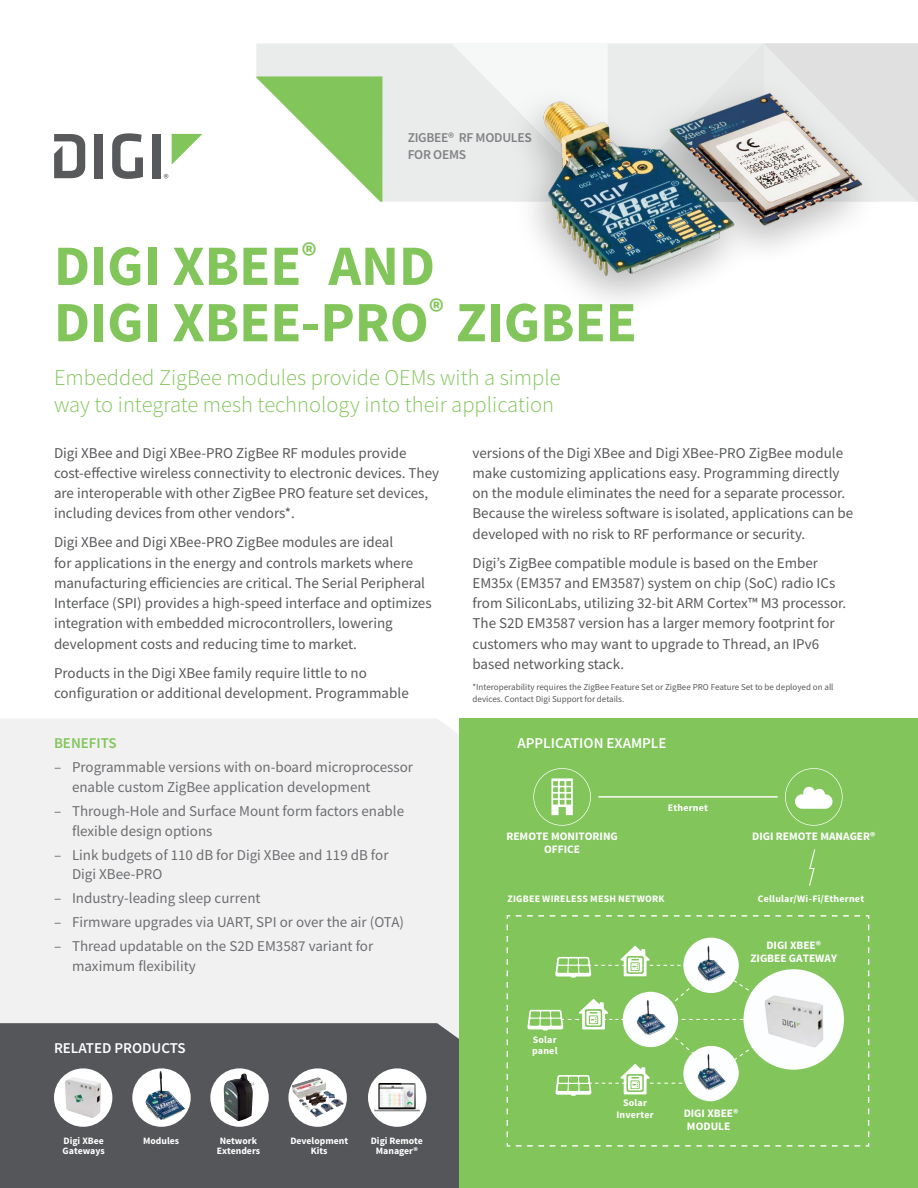
<style>
.page{position:relative;width:918px;height:1188px;background:#fff}
.page>*{position:absolute;margin:0;border:0;box-sizing:border-box;transform-origin:0 0}
.t1{font:700 57px/56.4px "Source Sans Pro";color:#82c55b}
.t2{font:300 22.5px/27px "Source Sans Pro";color:#82c55b}
.t3{font:15px/20.2px "Source Sans Pro";color:#58595b}
.t4{font:15px/19.5px "Source Sans Pro";color:#6d6e71}
.t5{font:600 15px "Source Sans Pro";color:#fff}
.t6{font:600 15px "Source Sans Pro";color:#82c55b}
.t7{font:600 13.5px/16.5px "Source Sans Pro";letter-spacing:-.02em;color:#808285}
.t8{font:700 11.4px/12.8px "Source Sans Pro";color:#fff;text-align:center}
.t9{font:700 10.05px/11.4px "Source Sans Pro";letter-spacing:.02em;color:#fff;text-align:center}
.t10{font:700 9.75px/10.5px "Source Sans Pro";color:#fff;text-align:center}
.t11{font:9px/12px "Source Sans Pro";color:#58595b}
</style>
<div class="page">
<div style="left:95px;top:134px;width:8px;height:44px;background:#58595b"></div>
<svg style="left:112px;top:133px;width:31px;height:46px"></svg>
<div style="left:152px;top:134px;width:9px;height:44px;background:#58595b"></div>
<svg style="left:172px;top:134px;width:30px;height:30px"></svg>
<svg style="left:54px;top:134px;width:31px;height:44px"></svg>
<svg style="left:164px;top:174px;width:4px;height:4px"></svg>
<div style="left:459px;top:718px;width:459px;height:470px;background:#82c55b"></div>
<div style="left:0;top:719px;width:459px;height:304px;background:#f1f1f2"></div>
<div style="left:0;top:1023px;width:459px;height:165px;background:#54565a"></div>
<div style="left:256px;top:44px;width:195px;height:158px;background:#eaebeb"></div>
<svg style="left:256px;top:76px;width:126px;height:126px"></svg>
<svg style="left:451px;top:43px;width:467px;height:159px;background:#e7e8e8"></svg>
<img style="left:491px;top:54px;width:387px;height:248px">
<div style="left:54px;top:1068px;width:58px;height:59px;background:#fff;border-radius:50%"></div>
<img style="left:65px;top:1077px;width:36px;height:41px">
<div style="left:210px;top:1068px;width:59px;height:59px;background:#fff;border-radius:50%"></div>
<img style="left:224px;top:1073px;width:30px;height:49px">
<div style="left:132px;top:1068px;width:59px;height:59px;background:#fff;border-radius:50%"></div>
<img style="left:145px;top:1071px;width:40px;height:49px">
<svg style="left:288px;top:1068px;width:59px;height:59px"></svg>
<img style="left:292px;top:1077px;width:43px;height:29px">
<svg style="left:809px;top:849px;width:6px;height:37px"></svg>
<hr style="left:599px;top:796px;width:178px;height:2px;background:#fff">
<svg style="left:785px;top:768px;width:58px;height:58px"></svg>
<svg style="left:533px;top:768px;width:58px;height:58px"></svg>
<svg style="left:506px;top:915px;width:364px;height:232px"></svg>
<img style="left:753px;top:986px;width:81px;height:70px">
<div style="left:368px;top:1068px;width:58px;height:59px;background:#fff;border-radius:50%"></div>
<svg style="left:372px;top:1081px;width:54px;height:39px"></svg>
<img style="left:375px;top:1084px;width:45px;height:27px">
<p class="t7" style="left:408px;top:129px;width:126px">ZIGBEE® RF MODULES<br>FOR OEMS</p>
<h1 class="t1" style="left:54px;top:240px;width:584px">DIGI XBEE<sup>®</sup> AND<br>DIGI XBEE-PRO<sup>®</sup> ZIGBEE</h1>
<h2 class="t2" style="left:54px;top:364px;width:508px">Embedded ZigBee modules provide OEMs with a simple way to integrate mesh technology into their application</h2>
<p class="t3" style="left:54px;top:442px;width:387px">Digi XBee and Digi XBee-PRO ZigBee RF modules provide cost-effective wireless connectivity to electronic devices. They are interoperable with other ZigBee PRO feature set devices, including devices from other vendors*.</p>
<p class="t3" style="left:54px;top:532px;width:379px">Digi XBee and Digi XBee-PRO ZigBee modules are ideal<br>for applications in the energy and controls markets where manufacturing efficiencies are critical. The Serial Peripheral Interface (SPI) provides a high-speed interface and optimizes integration with embedded microcontrollers, lowering development costs and reducing time to market.</p>
<p class="t3" style="left:54px;top:663px;width:356px">Products in the Digi XBee family require little to no configuration or additional development. Programmable</p>
<p class="t3" style="left:472px;top:442px;width:382px">versions of the Digi XBee and Digi XBee-PRO ZigBee module make customizing applications easy. Programming directly on the module eliminates the need for a separate processor.<br>Because the wireless software is isolated, applications can be developed with no risk to RF performance or security.</p>
<p class="t3" style="left:472px;top:553px;width:375px">Digi’s ZigBee compatible module is based on the Ember EM35x (EM357 and EM3587) system on chip (SoC) radio ICs from SiliconLabs, utilizing 32-bit ARM Cortex™ M3 processor.<br>The S2D EM3587 version has a larger memory footprint for customers who may want to upgrade to Thread, an IPv6 based networking stack.</p>
<p class="t11" style="left:472px;top:681px;width:363px">*Interoperability requires the ZigBee Feature Set or ZigBee PRO Feature Set to be deployed on all devices. Contact Digi Support for details.</p>
<p class="t6" style="left:54px;top:734px;width:64px">BENEFITS</p>
<p class="t5" style="left:518px;top:734px;width:151px">APPLICATION EXAMPLE</p>
<p class="t4" style="left:72px;top:758px;width:343px;text-indent:-18px">– Programmable versions with on-board microprocessor enable custom ZigBee application development</p>
<p class="t4" style="left:72px;top:801px;width:334px;text-indent:-18px">– Through-Hole and Surface Mount form factors enable flexible design options</p>
<p class="t4" style="left:72px;top:845px;width:318px;text-indent:-18px">– Link budgets of 110 dB for Digi XBee and 119 dB for<br>Digi XBee-PRO</p>
<p class="t4" style="left:54px;top:888px;width:208px">– Industry-leading sleep current</p>
<p class="t4" style="left:54px;top:912px;width:352px">– Firmware upgrades via UART, SPI or over the air (OTA)</p>
<p class="t4" style="left:72px;top:937px;width:303px;text-indent:-18px">– Thread updatable on the S2D EM3587 variant for maximum flexibility</p>
<p class="t9" style="left:668px;top:802px;width:42px">Ethernet</p>
<p class="t8" style="left:506px;top:831px;width:113px">REMOTE MONITORING<br>OFFICE</p>
<p class="t9" style="left:507px;top:893px;width:159px">ZIGBEE WIRELESS MESH NETWORK</p>
<p class="t8" style="left:752px;top:831px;width:125px">DIGI REMOTE MANAGER®</p>
<p class="t9" style="left:758px;top:893px;width:108px">Cellular/Wi-Fi/Ethernet</p>
<p class="t8" style="left:750px;top:939px;width:88px">DIGI XBEE®<br>ZIGBEE GATEWAY</p>
<p class="t5" style="left:54px;top:1038px;width:133px">RELATED PRODUCTS</p>
<p class="t10" style="left:63px;top:1135px;width:44px;text-align:left">Digi XBee<br>Gateways</p>
<p class="t10" style="left:217px;top:1135px;width:45px">Network<br>Extenders</p>
<p class="t10" style="left:143px;top:1135px;width:38px">Modules</p>
<p class="t10" style="left:290px;top:1135px;width:59px">Development<br>Kits</p>
<p class="t10" style="left:371px;top:1135px;width:54px">Digi Remote<br>Manager®</p>
<p class="t9" style="left:532px;top:1034px;width:27px;text-align:left">Solar panel</p>
<p class="t9" style="left:616px;top:1097px;width:39px">Solar<br>Inverter</p>
<p class="t8" style="left:684px;top:1107px;width:56px;text-align:left">DIGI XBEE®<br>MODULE</p>
</div>
